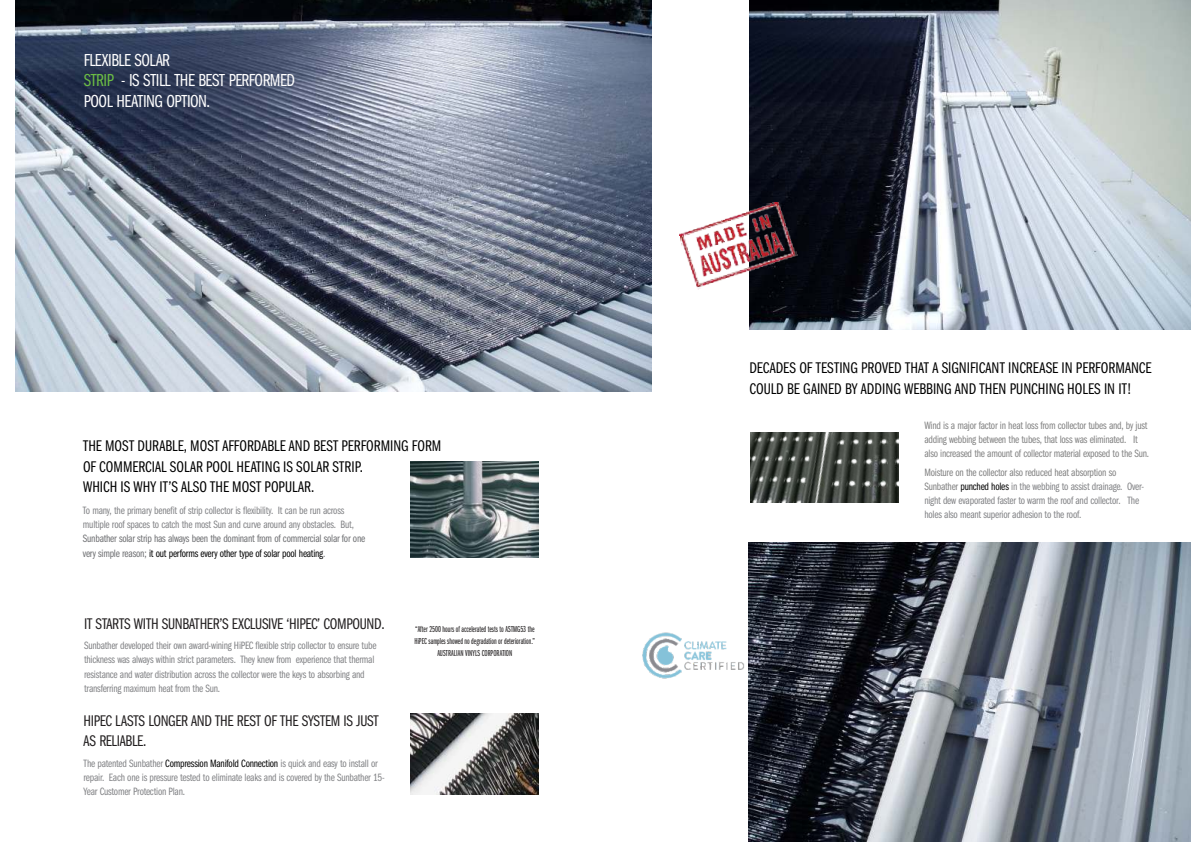
<style>
.page{position:relative;width:1191px;height:842px;background:#fff}
.page>*{position:absolute;margin:0;border:0;box-sizing:border-box;transform-origin:0 0}
.t1{font:18px/20.3px "Franklin Gothic URW Com Boo";letter-spacing:-.03em;color:#fff}
.t2{font:16px/20.7px "Franklin Gothic URW Com Boo";color:#000}
.t3{font:16px/20.7px "Franklin Gothic URW Com Boo";letter-spacing:-.02em;color:#221f20}
.t4{font:11px/14.3px "Franklin Gothic URW Com Boo";letter-spacing:-.02em;color:#808184}
.t5{font:11px/14.3px "Franklin Gothic URW Com Boo";letter-spacing:-.02em;color:#808080}
.t6{font:11px/14.3px "Franklin Gothic URW Com Boo";letter-spacing:-.02em;color:#6c6d70}
.t7{font:9px/12px "Franklin Gothic URW Ext Com D Boo";color:#221f20;text-align:center}
.s1{color:#6bbd44}
.s2{color:#000}
.s3{color:#808080}
</style>
<div class="page">
<img style="left:411px;top:461px;width:128px;height:96px">
<img style="left:411px;top:714px;width:127px;height:80px">
<img style="left:15px;top:0;width:636px;height:392px">
<img style="left:749px;top:543px;width:442px;height:299px">
<img style="left:749px;top:0;width:442px;height:329px">
<img style="left:679px;top:201px;width:120px;height:89px">
<img style="left:750px;top:432px;width:149px;height:70px">
<img style="left:642px;top:625px;width:108px;height:60px">
<h1 class="t1" style="left:84px;top:53px;width:213px">FLEXIBLE SOLAR<br><span class="s1">STRIP</span> - IS STILL THE BEST PERFORMED<br>POOL HEATING OPTION.</h1>
<h2 class="t2" style="left:83px;top:438px;width:360px">THE MOST DURABLE, MOST AFFORDABLE AND BEST PERFORMING FORM<br>OF COMMERCIAL SOLAR POOL HEATING IS SOLAR STRIP.<br>WHICH IS WHY IT’S ALSO THE MOST POPULAR.</h2>
<p class="t4" style="left:83px;top:505px;width:272px">To many, the primary benefit of strip collector is flexibility. It can be run across multiple roof spaces to catch the most Sun and curve around any obstacles. But,</p>
<p class="t6" style="left:83px;top:533px;width:284px">Sunbather solar strip has always been the dominant from of commercial solar for one very simple reason; <span class="s2">it out performs every other type of solar pool heating</span>.</p>
<h2 class="t3" style="left:84px;top:615px;width:302px">IT STARTS WITH SUNBATHER’S EXCLUSIVE ‘HIPEC’ COMPOUND.</h2>
<p class="t4" style="left:84px;top:640px;width:294px">Sunbather developed their own award-wining HiPEC flexible strip collector to ensure tube thickness was always within strict parameters. They knew from experience that thermal resistance and water distribution across the collector were the keys to absorbing and transferring maximum heat from the Sun.</p>
<h2 class="t3" style="left:84px;top:713px;width:297px">HIPEC LASTS LONGER AND THE REST OF THE SYSTEM IS JUST<br>AS RELIABLE.</h2>
<p class="t4" style="left:84px;top:758px;width:302px">The patented Sunbather <span class="s2">Compression Manifold Connection</span> is quick and easy to install or repair. Each one is pressure tested to eliminate leaks and is covered by the Sunbather 15-<br>Year Customer Protection Plan.</p>
<p class="t7" style="left:414px;top:625px;width:122px">“After 2500 hours of accelerated tests to ASTMG53 the<br>HiPEC samples showed no degradation or deterioration.”<br>AUSTRALIAN VINYLS CORPORATION</p>
<h2 class="t2" style="left:749px;top:359px;width:403px;line-height:21.6px">DECADES OF TESTING PROVED THAT A SIGNIFICANT INCREASE IN PERFORMANCE<br>COULD BE GAINED BY ADDING WEBBING AND THEN PUNCHING HOLES IN IT!</h2>
<p class="t5" style="left:924px;top:419px;width:226px">Wind is a major factor in heat loss from collector tubes and, by just adding webbing between the tubes, that loss was eliminated. It also increased the amount of collector material exposed to the Sun.</p>
<p class="t4" style="left:924px;top:467px;width:221px"><span class="s3">Moisture on the collector also reduced heat absorption so Sunbather</span> <span class="s2">punched holes</span> in the webbing to assist drainage. Over&shy;night dew evaporated faster to warm the roof and collector. The holes also meant superior adhesion to the roof.</p>
</div>
